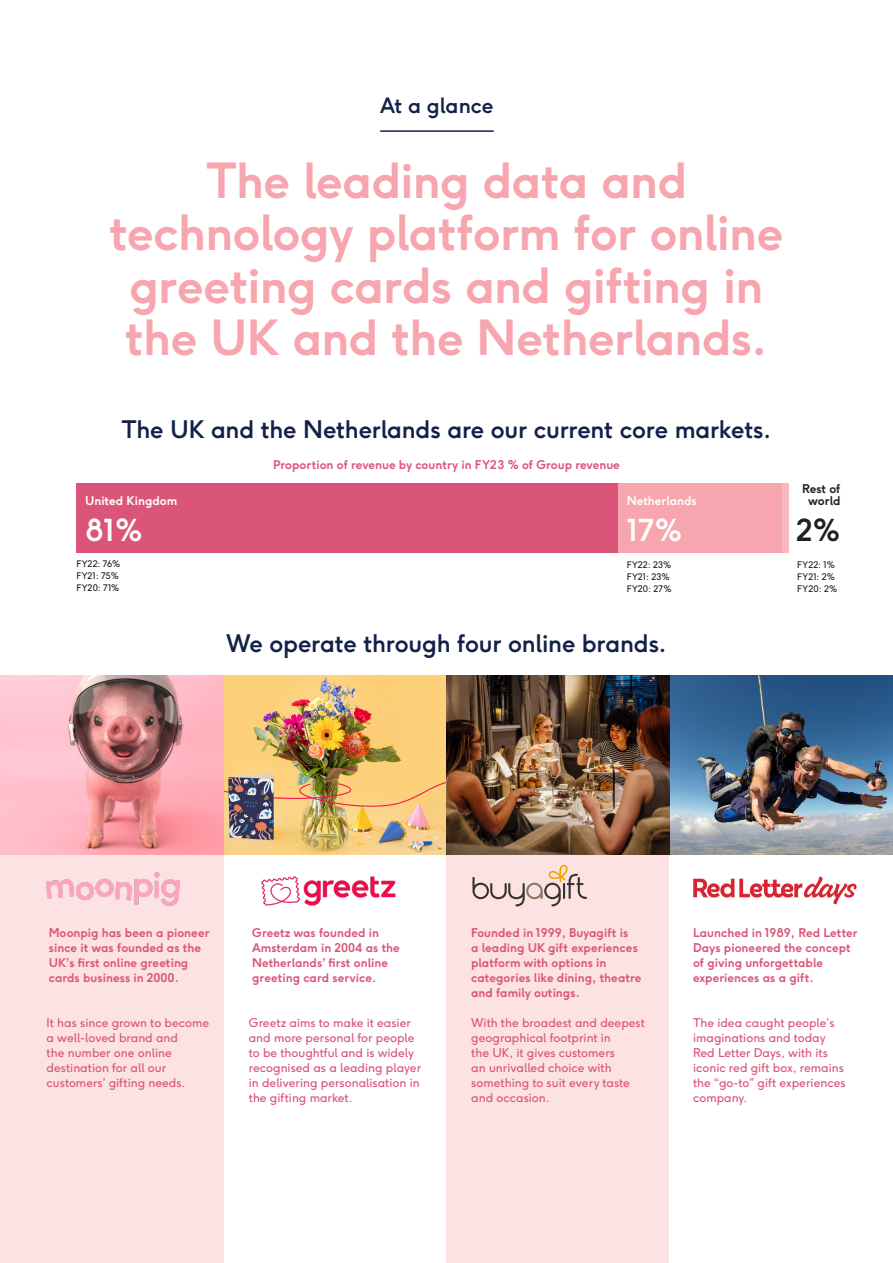
<style>
.page{position:relative;width:893px;height:1263px;background:#fff}
.page>*{position:absolute;margin:0;border:0;box-sizing:border-box;transform-origin:0 0}
.Large_Copy__32pt__C{font:700 48px/52.5px "Moonpig";letter-spacing:-.01em;color:#f7a5ae;text-align:center}
.AAG_Number_L{font:600 30px "Moonpig";color:#fff}
.AAG_Number_R{font:600 30px "Moonpig";color:#231f20}
.Large_Copy__16pt__C{font:600 24px "Moonpig";letter-spacing:-.01em;color:#13214a}
.Page_Title{font:600 21px "Moonpig";color:#13214a}
.Body_Copy{font:12px/15px "Moonpig";color:#db5578}
.Body_Copy-2{font:700 12px/15px "Moonpig";color:#db5578}
.Body_Copy_C{font:700 12px "Moonpig";color:#db5578}
.AAG_Chart_L{font:700 12px "Moonpig";color:#fff}
.AAG_Chart_R{font:700 12px/12px "Moonpig";color:#231f20;text-align:center}
.Notes{font:9px "Moonpig";letter-spacing:.005em;color:#231f20}
.Notes_R{font:9px "Moonpig";letter-spacing:.005em;color:#231f20}
</style>
<div class="page">
<div style="left:0;top:854px;width:223px;height:409px;background:#fce2e3"></div>
<div style="left:446px;top:854px;width:223px;height:409px;background:#fce2e3"></div>
<div style="left:77px;top:483px;width:541px;height:70px;background:#db5578"></div>
<div style="left:782px;top:483px;width:7px;height:70px;background:#f8babf"></div>
<div style="left:618px;top:483px;width:164px;height:70px;background:#f7a5ae"></div>
<img style="left:0;top:675px;width:893px;height:180px">
<img style="left:47px;top:872px;width:133px;height:35px">
<img style="left:261px;top:876px;width:135px;height:30px">
<svg style="left:472px;top:865px;width:115px;height:41px"></svg>
<img style="left:693px;top:876px;width:164px;height:29px">
<hr style="left:380px;top:130px;width:114px;height:2px;background:#13214a">
<p class="Page_Title" style="left:380px;top:92px;width:115px">At a glance</p>
<p class="Large_Copy__32pt__C" style="left:110px;top:154px;width:675px">The leading data and technology platform for online greeting cards and gifting in the UK and the Netherlands.</p>
<p class="Large_Copy__16pt__C" style="left:122px;top:414px;width:651px">The UK and the Netherlands are our current core markets.</p>
<p class="AAG_Chart_L" style="left:85px;top:493px;width:94px">United Kingdom</p>
<p class="AAG_Number_L" style="left:85px;top:510px;width:59px">81%</p>
<p class="Notes" style="left:77px;top:558px;width:45px">FY22: 76%</p>
<p class="Notes" style="left:77px;top:570px;width:44px">FY21: 75%</p>
<p class="Notes" style="left:77px;top:582px;width:44px">FY20: 71%</p>
<p class="Body_Copy_C" style="left:273px;top:457px;width:348px">Proportion of revenue by country in FY23 % of Group revenue</p>
<p class="AAG_Chart_L" style="left:627px;top:493px;width:72px">Netherlands</p>
<p class="AAG_Number_L" style="left:627px;top:510px;width:57px">17%</p>
<p class="Notes" style="left:627px;top:559px;width:46px">FY22: 23%</p>
<p class="Notes" style="left:627px;top:571px;width:44px">FY21: 23%</p>
<p class="Notes" style="left:627px;top:583px;width:46px">FY20: 27%</p>
<p class="Large_Copy__16pt__C" style="left:226px;top:628px;width:442px">We operate through four online brands.</p>
<p class="AAG_Chart_R" style="left:802px;top:483px;width:40px">Rest of world</p>
<p class="AAG_Number_R" style="left:796px;top:510px;width:46px">2%</p>
<p class="Notes_R" style="left:797px;top:559px;width:39px">FY22: 1%</p>
<p class="Notes_R" style="left:797px;top:571px;width:39px">FY21: 2%</p>
<p class="Notes_R" style="left:797px;top:583px;width:41px">FY20: 2%</p>
<p class="Body_Copy-2" style="left:49px;top:924px;width:162px">Moonpig has been a pioneer since it was founded as the<br>UK’s first online greeting cards business in 2000.</p>
<p class="Body_Copy-2" style="left:252px;top:924px;width:149px">Greetz was founded in<br>Amsterdam in 2004 as the<br>Netherlands’ first online greeting card service.</p>
<p class="Body_Copy-2" style="left:471px;top:924px;width:172px">Founded in 1999, Buyagift is<br>a leading UK gift experiences platform with options in categories like dining, theatre and family outings.</p>
<p class="Body_Copy-2" style="left:693px;top:924px;width:166px">Launched in 1989, Red Letter<br>Days pioneered the concept of giving unforgettable experiences as a gift.</p>
<p class="Body_Copy" style="left:249px;top:1015px;width:174px">Greetz aims to make it easier and more personal for people to be thoughtful and is widely recognised as a leading player in delivering personalisation in the gifting market.</p>
<p class="Body_Copy" style="left:47px;top:1015px;width:164px">It has since grown to become a well-loved brand and<br>the number one online destination for all our customers’ gifting needs.</p>
<p class="Body_Copy" style="left:471px;top:1015px;width:175px">With the broadest and deepest geographical footprint in<br>the UK, it gives customers<br>an unrivalled choice with something to suit every taste and occasion.</p>
<p class="Body_Copy" style="left:693px;top:1015px;width:154px">The idea caught people’s imaginations and today<br>Red Letter Days, with its iconic red gift box, remains the “go-to” gift experiences company.</p>
</div>
